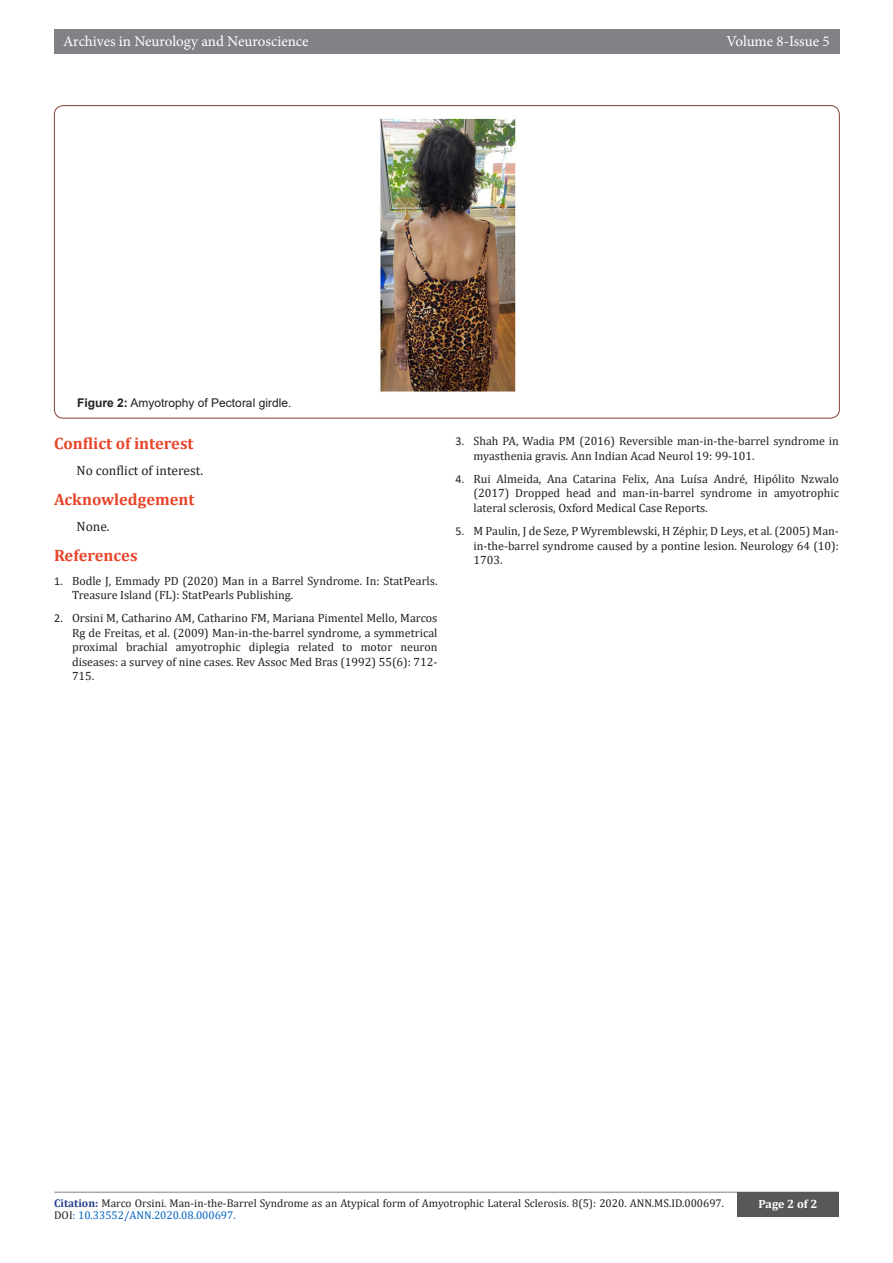
<style>
.page{position:relative;width:893px;height:1263px;background:#fff}
.page>*{position:absolute;margin:0;border:0;box-sizing:border-box;transform-origin:0 0}
.t1{font:700 16.5px "Cambria";color:#e8442a}
.t2{font:15px "Minion Pro";letter-spacing:-.005em;color:#fff}
.t3{font:13.5px "Cambria";color:#231f20}
.t4{font:12px/14.4px "Cambria";color:#231f20;text-align:justify}
.t5{font:12px "Arial";color:#231f20}
.t6{font:700 12px "Cambria";color:#fff}
.t7{font:11.25px/12px "Cambria";color:#231f20}
.s1{font-weight:700}
.s2{font-family:"Calibri"}
.s3{font-weight:700;color:#253f8e}
.s4{color:#0563c1}
</style>
<div class="page">
<div style="left:54px;top:29px;width:785px;height:25px;background:#808285"></div>
<hr style="left:54px;top:1191px;width:785px;height:2px;background:#a8a9ad">
<div style="left:737px;top:1192px;width:102px;height:25px;background:#57585a"></div>
<img style="left:380px;top:118px;width:136px;height:274px">
<p class="t2" style="left:63px;top:31px;width:247px">Archives in Neurology and Neuroscience</p>
<p class="t2" style="left:726px;top:31px;width:105px">Volume 8-Issue 5</p>
<p class="t5" style="left:77px;top:395px;width:216px"><span class="s1">Figure 2:</span> Amyotrophy of Pectoral girdle.</p>
<p class="t1" style="left:54px;top:431px;width:141px">Conflict of interest</p>
<p class="t3" style="left:76px;top:462px;width:128px">No conflict of interest.</p>
<p class="t1" style="left:54px;top:488px;width:142px">Acknowledgement</p>
<p class="t3" style="left:76px;top:519px;width:35px">None.</p>
<p class="t1" style="left:54px;top:544px;width:85px">References</p>
<p class="t4" style="left:72px;top:573px;width:367px;text-indent:-18px"><span class="s2">1.</span> Bodle J, Emmady PD (2020) Man in a Barrel Syndrome. In: StatPearls.<br>Treasure Island (FL): StatPearls Publishing.</p>
<p class="t4" style="left:72px;top:611px;width:367px;text-indent:-18px"><span class="s2">2.</span> Orsini M, Catharino AM, Catharino FM, Mariana Pimentel Mello, Marcos Rg de Freitas, et al. (2009) Man-in-the-barrel syndrome, a symmetrical proximal brachial amyotrophic diplegia related to motor neuron diseases: a survey of nine cases. Rev Assoc Med Bras (1992) 55(6): 712- 715.</p>
<p class="t4" style="left:473px;top:434px;width:367px;text-indent:-18px"><span class="s2">3.</span> Shah PA, Wadia PM (2016) Reversible man-in-the-barrel syndrome in myasthenia gravis. Ann Indian Acad Neurol 19: 99-101.</p>
<p class="t4" style="left:473px;top:472px;width:367px;text-indent:-18px"><span class="s2">4.</span> Rui Almeida, Ana Catarina Felix, Ana Luísa André, Hipólito Nzwalo (2017) Dropped head and man-in-barrel syndrome in amyotrophic lateral sclerosis, Oxford Medical Case Reports.</p>
<p class="t4" style="left:473px;top:524px;width:367px;text-indent:-18px"><span class="s2">5.</span> M Paulin, J de Seze, P Wyremblewski, H Zéphir, D Leys, et al. (2005) Man&shy;in-the-barrel syndrome caused by a pontine lesion. Neurology 64 (10):<br>1703.</p>
<p class="t7" style="left:54px;top:1197px;width:671px"><span class="s3">Citation:</span> Marco Orsini. Man-in-the-Barrel Syndrome as an Atypical form of Amyotrophic Lateral Sclerosis. 8(5): 2020. ANN.MS.ID.000697.<br>DOI<span class="s4">: 10.33552/ANN.2020.08.000697.</span></p>
<p class="t6" style="left:758px;top:1195px;width:60px">Page 2 of 2</p>
</div>
